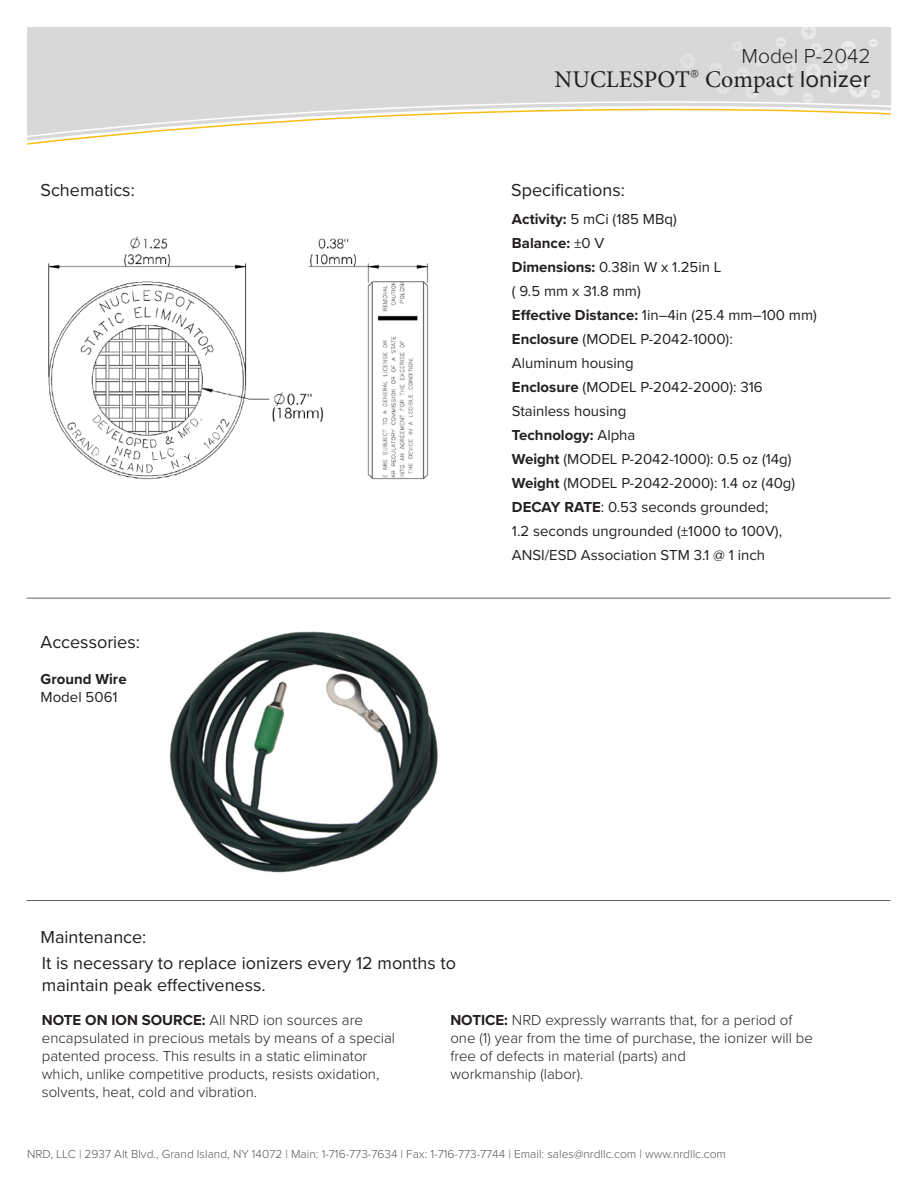
<style>
.page{position:relative;width:918px;height:1188px;background:#fff}
.page>*{position:absolute;margin:0;border:0;box-sizing:border-box;transform-origin:0 0}
.t1{font:24px "Minion Pro";color:#231f20}
.t2{font:300 21px "Proxima Nova";color:#231f20}
.t3{font:18px/21.6px "Proxima Nova";color:#231f20}
.t4{font:15px/24px "Proxima Nova";color:#231f20}
.t5{font:300 15px/18px "Proxima Nova";color:#231f20}
.t6{font:700 15px "Proxima Nova";color:#231f20}
.t7{font:300 12px "Proxima Nova";color:#57585a}
.s1{font-family:"Proxima Nova"}
.s2{font-weight:700}
</style>
<div class="page">
<img style="left:169px;top:631px;width:270px;height:242px">
<div style="left:27px;top:27px;width:864px;height:58px;background:#d8d8d8"></div>
<svg style="left:27px;top:85px;width:865px;height:53px"></svg>
<img style="left:48px;top:236px;width:381px;height:244px">
<hr style="left:27px;top:598px;width:864px;height:1px;background:#616164">
<hr style="left:27px;top:900px;width:864px;height:1px;background:#616164">
<svg style="left:680px;top:53px;width:15px;height:16px"></svg>
<svg style="left:828px;top:82px;width:11px;height:11px"></svg>
<svg style="left:837px;top:41px;width:19px;height:30px"></svg>
<svg style="left:869px;top:39px;width:9px;height:8px"></svg>
<svg style="left:849px;top:80px;width:31px;height:18px"></svg>
<svg style="left:709px;top:27px;width:112px;height:76px;background:#dadada"></svg>
<p class="t3" style="left:40px;top:179px;width:96px">Schematics:</p>
<p class="t3" style="left:40px;top:631px;width:101px">Accessories:</p>
<p class="t6" style="left:41px;top:667px;width:88px">Ground Wire</p>
<p class="t4" style="left:41px;top:684px;width:79px">Model 5061</p>
<p class="t3" style="left:40px;top:925px;width:107px">Maintenance:</p>
<p class="t2" style="left:741px;top:41px;width:131px">Model P-2042</p>
<p class="t1" style="left:555px;top:63px;width:318px">NUCLESPOT<sup>®</sup> Compact <span class="s1">Ionizer</span></p>
<p class="t3" style="left:511px;top:179px;width:115px">Specifications:</p>
<p class="t4" style="left:512px;top:207px;width:307px"><span class="s2">Activity:</span> 5 mCi (185 MBq)<br><span class="s2">Balance:</span> ±0 V<br><span class="s2">Dimensions:</span> 0.38in W x 1.25in L<br>( 9.5 mm x 31.8 mm)<br><span class="s2">Effective Distance:</span> 1in–4in (25.4 mm–100 mm)<br><span class="s2">Enclosure</span> (MODEL P-2042-1000):<br>Aluminum housing<br><span class="s2">Enclosure</span> (MODEL P-2042-2000): 316<br>Stainless housing<br><span class="s2">Technology:</span> Alpha<br><span class="s2">Weight</span> (MODEL P-2042-1000): 0.5 oz (14g)<br><span class="s2">Weight</span> (MODEL P-2042-2000): 1.4 oz (40g)<br><span class="s2">DECAY RATE</span>: 0.53 seconds grounded;<br>1.2 seconds ungrounded (±1000 to 100V),<br>ANSI/ESD Association STM 3.1 @ 1 inch</p>
<p class="t3" style="left:42px;top:952px;width:416px">It is necessary to replace ionizers every 12 months to maintain peak effectiveness.</p>
<p class="t5" style="left:42px;top:1010px;width:355px"><span class="s2">NOTE ON ION SOURCE:</span> All NRD ion sources are encapsulated in precious metals by means of a special patented process. This results in a static eliminator which, unlike competitive products, resists oxidation, solvents, heat, cold and vibration.</p>
<p class="t5" style="left:450px;top:1010px;width:364px"><span class="s2">NOTICE:</span> NRD expressly warrants that, for a period of one (1) year from the time of purchase, the ionizer will be free of defects in material (parts) and<br>workmanship (labor).</p>
<p class="t7" style="left:27px;top:1145px;width:701px">NRD, LLC | 2937 Alt Blvd., Grand Island, NY 14072 | Main: 1-716-773-7634 | Fax: 1-716-773-7744 | Email: sales@nrdllc.com | www.nrdllc.com</p>
</div>
